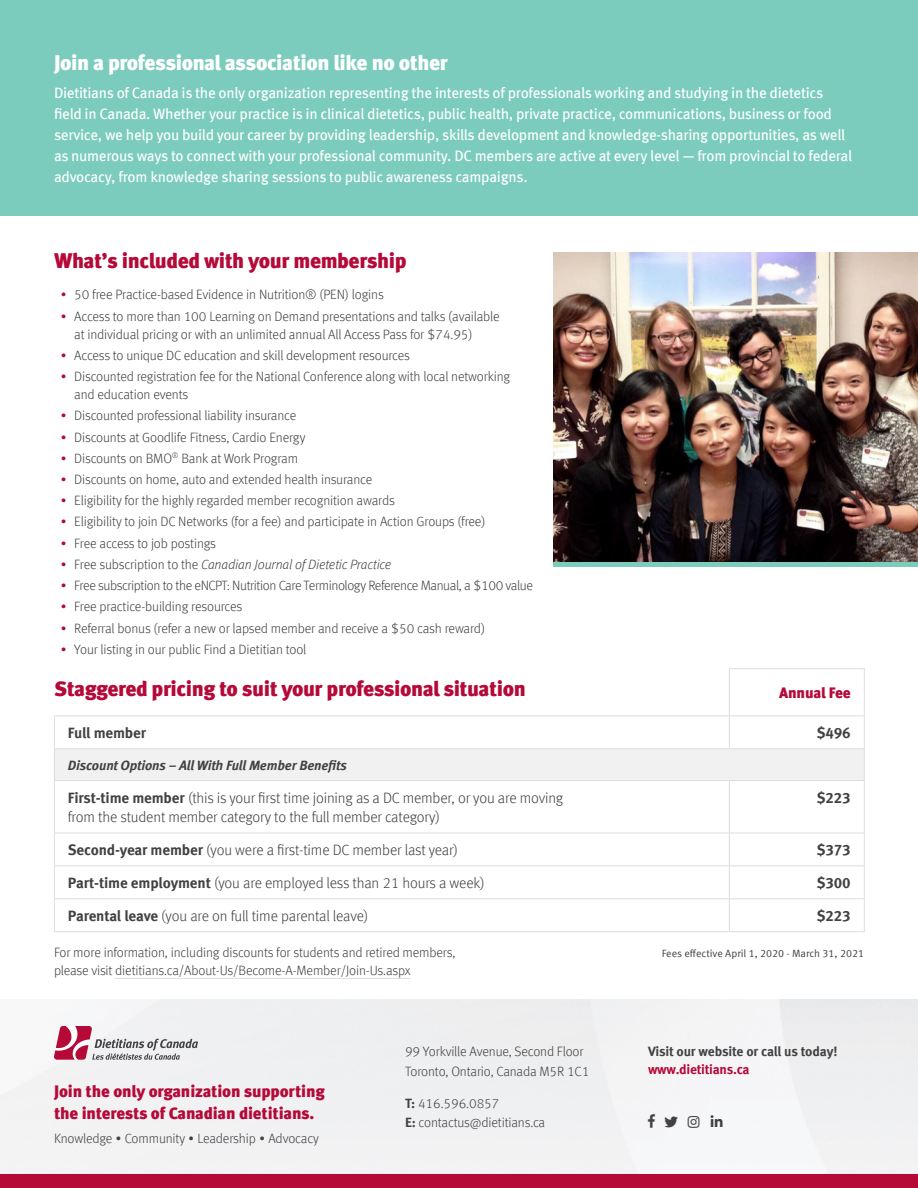
<style>
.page{position:relative;width:918px;height:1188px;background:#fff}
.page>*{position:absolute;margin:0;border:0;box-sizing:border-box;transform-origin:0 0}
.t1{font:900 21px "Meta Offc";letter-spacing:-.02em;color:#b50938}
.t2{font:900 21px "Meta Offc";letter-spacing:-.02em;color:#fff}
.t3{font:900 16.5px/21.8px "Meta Offc";letter-spacing:-.01em;color:#b50938}
.t4{font:15px/21px "Meta Offc";letter-spacing:-.02em;color:#fff}
.t5{font:300 15px/19.5px "Meta Offc";letter-spacing:-.01em;color:#414042}
.t6{font:700 15px "Meta Offc";letter-spacing:-.01em;color:#414042}
.t7{font:900 15px "Meta Offc";letter-spacing:-.01em;color:#b50938}
.t8{font:300 13.5px/18px "Meta Offc";letter-spacing:-.01em;color:#414042}
.t9{font:300 13.5px "Meta Offc";letter-spacing:-.03em;color:#414042}
.t10{font:italic 300 13.5px "Meta Offc";letter-spacing:-.01em;color:#414042}
.t11{font:italic 700 13.5px "Meta Offc";letter-spacing:-.01em;color:#414042}
.t12{font:700 13.5px "Meta Offc";letter-spacing:-.015em;color:#414042}
.t13{font:700 13.5px "Meta Offc";letter-spacing:-.02em;color:#b50938}
.t14{font:10.5px "Meta Offc Norm";color:#414042}
.s1{color:#b50938}
.s2{font-style:normal;color:#b50938}
.s3{font-style:normal}
.s4{font-weight:700}
</style>
<div class="page">
<div style="left:0;top:0;width:918px;height:216px;background:#7cccbd"></div>
<img style="left:554px;top:252px;width:364px;height:310px">
<div style="left:554px;top:562px;width:364px;height:5px;background:#7cccbd"></div>
<div style="left:54px;top:749px;width:810px;height:32px;background:#f1f1f2"></div>
<hr style="left:54px;top:748px;width:675px;height:1px;background:#dcddde">
<hr style="left:54px;top:780px;width:675px;height:1px;background:#dcddde">
<hr style="left:729px;top:780px;width:136px;height:1px;background:#dcddde">
<hr style="left:729px;top:781px;width:1px;height:52px;background:#dcddde">
<hr style="left:54px;top:833px;width:675px;height:1px;background:#dcddde">
<hr style="left:729px;top:833px;width:136px;height:1px;background:#dcddde">
<hr style="left:729px;top:833px;width:1px;height:33px;background:#dcddde">
<hr style="left:54px;top:866px;width:675px;height:1px;background:#dcddde">
<hr style="left:729px;top:866px;width:136px;height:1px;background:#dcddde">
<hr style="left:729px;top:866px;width:1px;height:32px;background:#dcddde">
<hr style="left:54px;top:898px;width:675px;height:1px;background:#dcddde">
<hr style="left:729px;top:898px;width:136px;height:1px;background:#dcddde">
<hr style="left:729px;top:899px;width:1px;height:32px;background:#dcddde">
<hr style="left:54px;top:716px;width:675px;height:1px;background:#dcddde">
<hr style="left:54px;top:716px;width:1px;height:32px;background:#dcddde">
<hr style="left:729px;top:716px;width:136px;height:1px;background:#dcddde">
<hr style="left:54px;top:749px;width:1px;height:31px;background:#dcddde">
<hr style="left:864px;top:749px;width:1px;height:31px;background:#dcddde">
<hr style="left:54px;top:781px;width:1px;height:52px;background:#dcddde">
<hr style="left:864px;top:781px;width:1px;height:52px;background:#dcddde">
<hr style="left:54px;top:833px;width:1px;height:33px;background:#dcddde">
<hr style="left:864px;top:833px;width:1px;height:33px;background:#dcddde">
<hr style="left:54px;top:866px;width:1px;height:32px;background:#dcddde">
<hr style="left:864px;top:866px;width:1px;height:32px;background:#dcddde">
<hr style="left:54px;top:899px;width:1px;height:32px;background:#dcddde">
<hr style="left:864px;top:899px;width:1px;height:32px;background:#dcddde">
<hr style="left:54px;top:931px;width:675px;height:1px;background:#dcddde">
<hr style="left:729px;top:931px;width:136px;height:1px;background:#dcddde">
<hr style="left:729px;top:668px;width:136px;height:1px;background:#dcddde">
<hr style="left:729px;top:669px;width:1px;height:47px;background:#dcddde">
<hr style="left:864px;top:669px;width:1px;height:47px;background:#dcddde">
<hr style="left:729px;top:716px;width:1px;height:32px;background:#dcddde">
<hr style="left:864px;top:716px;width:1px;height:32px;background:#dcddde">
<hr style="left:729px;top:748px;width:136px;height:1px;background:#dcddde">
<hr style="left:115px;top:978px;width:296px;height:1px;background:#dcddde">
<svg style="left:54px;top:1026px;width:144px;height:34px"></svg>
<div style="left:0;top:1174px;width:918px;height:14px;background:#b50938"></div>
<h1 class="t2" style="left:54px;top:50px;width:396px">Join a professional association like no other</h1>
<p class="t4" style="left:54px;top:82px;width:800px">Dietitians of Canada is the only organization representing the interests of professionals working and studying in the dietetics field in Canada. Whether your practice is in clinical dietetics, public health, private practice, communications, business or food service, we help you build your career by providing leadership, skills development and knowledge-sharing opportunities, as well as numerous ways to connect with your professional community. DC members are active at every level — from provincial to federal advocacy, from knowledge sharing sessions to public awareness campaigns.</p>
<h1 class="t1" style="left:54px;top:248px;width:354px">What’s included with your membership</h1>
<p class="t8" style="left:61px;top:286px;width:325px"><span class="s1">•</span> 50 free Practice-based Evidence in Nutrition® (PEN) logins</p>
<p class="t8" style="left:74px;top:307px;width:427px;text-indent:-14px"><span class="s1">•</span> Access to more than 100 Learning on Demand presentations and talks (available at individual pricing or with an unlimited annual All Access Pass for $74.95)</p>
<p class="t8" style="left:61px;top:346px;width:351px"><span class="s1">•</span> Access to unique DC education and skill development resources</p>
<p class="t8" style="left:74px;top:368px;width:437px;text-indent:-14px"><span class="s1">•</span> Discounted registration fee for the National Conference along with local networking and education events</p>
<p class="t8" style="left:61px;top:407px;width:237px"><span class="s1">•</span> Discounted professional liability insurance</p>
<p class="t8" style="left:61px;top:428px;width:246px"><span class="s1">•</span> Discounts at Goodlife Fitness, Cardio Energy</p>
<p class="t8" style="left:61px;top:449px;width:239px"><span class="s1">•</span> Discounts on BMO<sup>®</sup> Bank at Work Program</p>
<p class="t8" style="left:61px;top:471px;width:313px"><span class="s1">•</span> Discounts on home, auto and extended health insurance</p>
<p class="t8" style="left:61px;top:492px;width:336px"><span class="s1">•</span> Eligibility for the highly regarded member recognition awards</p>
<p class="t8" style="left:61px;top:513px;width:426px"><span class="s1">•</span> Eligibility to join DC Networks (for a fee) and participate in Action Groups (free)</p>
<p class="t8" style="left:61px;top:534px;width:157px"><span class="s1">•</span> Free access to job postings</p>
<p class="t10" style="left:61px;top:557px;width:332px"><span class="s2">•</span> <span class="s3">Free subscription to the</span> Canadian Journal of Dietetic Practice</p>
<p class="t9" style="left:61px;top:578px;width:474px"><span class="s1">•</span> Free subscription to the eNCPT: Nutrition Care Terminology Reference Manual, a $100 value</p>
<p class="t8" style="left:61px;top:598px;width:183px"><span class="s1">•</span> Free practice-building resources</p>
<p class="t8" style="left:61px;top:619px;width:426px"><span class="s1">•</span> Referral bonus (refer a new or lapsed member and receive a $50 cash reward)</p>
<p class="t8" style="left:61px;top:641px;width:247px"><span class="s1">•</span> Your listing in our public Find a Dietitian tool</p>
<h1 class="t1" style="left:54px;top:676px;width:474px">Staggered pricing to suit your professional situation</h1>
<p class="t7" style="left:779px;top:684px;width:73px">Annual Fee</p>
<p class="t6" style="left:68px;top:724px;width:80px">Full member</p>
<p class="t6" style="left:816px;top:724px;width:36px">$496</p>
<p class="t11" style="left:68px;top:757px;width:281px">Discount Options – All With Full Member Benefits</p>
<p class="t5" style="left:68px;top:788px;width:497px"><span class="s4">First-time member</span> (this is your first time joining as a DC member, or you are moving from the student member category to the full member category)</p>
<p class="t6" style="left:816px;top:789px;width:36px">$223</p>
<p class="t5" style="left:68px;top:841px;width:392px"><span class="s4">Second-year member</span> (you were a first-time DC member last year)</p>
<p class="t6" style="left:816px;top:841px;width:36px">$373</p>
<p class="t5" style="left:68px;top:873px;width:418px"><span class="s4">Part-time employment</span> (you are employed less than 21 hours a week)</p>
<p class="t6" style="left:816px;top:874px;width:36px">$300</p>
<p class="t5" style="left:68px;top:906px;width:302px"><span class="s4">Parental leave</span> (you are on full time parental leave)</p>
<p class="t6" style="left:816px;top:907px;width:36px">$223</p>
<p class="t8" style="left:54px;top:944px;width:403px">For more information, including discounts for students and retired members, please visit dietitians.ca/About-Us/Become-A-Member/Join-Us.aspx</p>
<p class="t14" style="left:662px;top:948px;width:204px">Fees effective April 1, 2020 - March 31, 2021</p>
<p class="t3" style="left:54px;top:1081px;width:272px">Join the only organization supporting the interests of Canadian dietitians.</p>
<p class="t8" style="left:54px;top:1130px;width:266px">Knowledge ∙ Community ∙ Leadership ∙ Advocacy</p>
<p class="t8" style="left:405px;top:1042px;width:186px;line-height:19.5px">99 Yorkville Avenue, Second Floor<br>Toronto, Ontario, Canada M5R 1C1</p>
<p class="t8" style="left:405px;top:1094px;width:142px;line-height:19.5px"><span class="s4">T:</span> 416.596.0857<br><span class="s4">E:</span> contactus@dietitians.ca</p>
<p class="t12" style="left:648px;top:1044px;width:191px">Visit our website or call us today!</p>
<p class="t13" style="left:648px;top:1062px;width:103px">www.dietitians.ca</p>
</div>
